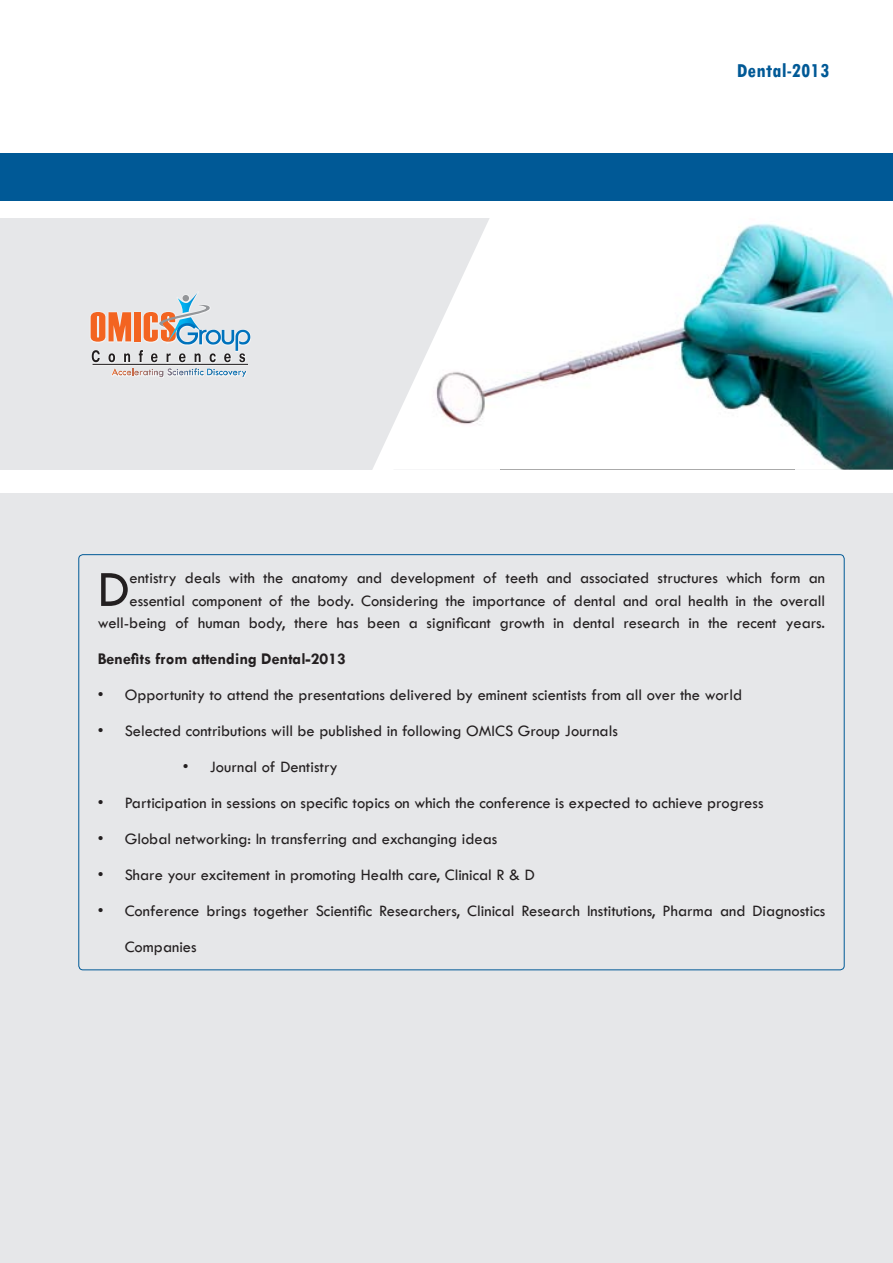
<style>
.page{position:relative;width:893px;height:1263px;background:#fff}
.page>*{position:absolute;margin:0;border:0;box-sizing:border-box;transform-origin:0 0}
.t1{font:52.65px "Tw Cen";color:#231f20}
.t2{font:700 condensed 21px "Tw Cen";letter-spacing:.01em;color:#005996}
.t3{font:16.5px/22.5px "Tw Cen";color:#231f20;text-align:right}
.t4{font:700 16.5px "Tw Cen";color:#231f20}
</style>
<div class="page">
<div style="left:0;top:153px;width:893px;height:47px;background:#005996"></div>
<div style="left:0;top:494px;width:893px;height:769px;background:#e6e7e9"></div>
<div style="left:0;top:218px;width:893px;height:252px;background:#e6e7e9"></div>
<img style="left:512px;top:218px;width:381px;height:252px">
<svg style="left:372px;top:218px;width:140px;height:252px"></svg>
<div style="left:88px;top:289px;width:163px;height:88px;background:#fff;opacity:.75"></div>
<svg style="left:91px;top:312px;width:40px;height:30px"></svg>
<div style="left:134px;top:312px;width:7px;height:29px;background:#f36421"></div>
<hr style="left:93px;top:364px;width:155px;height:1px;background:#231f20">
<svg style="left:92px;top:350px;width:8px;height:12px"></svg>
<svg style="left:109px;top:353px;width:6px;height:9px"></svg>
<svg style="left:124px;top:353px;width:6px;height:9px"></svg>
<svg style="left:139px;top:292px;width:111px;height:70px"></svg>
<svg style="left:112px;top:368px;width:134px;height:9px"></svg>
<p class="t2" style="left:737px;top:58px;width:94px">Dental-2013</p>
<p class="t3" style="left:98px;top:567px;width:729px">entistry deals with the anatomy and development of teeth and associated structures which form an essential component of the body. Considering the importance of dental and oral health in the overall well-being of human body, there has been a significant growth in dental research in the recent years.</p>
<p class="t4" style="left:98px;top:649px;width:250px">Benefits from attending Dental-2013</p>
<p class="t3" style="left:98px;top:684px;width:646px">• Opportunity to attend the presentations delivered by eminent scientists from all over the world</p>
<p class="t3" style="left:98px;top:720px;width:522px">• Selected contributions will be published in following OMICS Group Journals</p>
<p class="t3" style="left:183px;top:756px;width:157px">• Journal of Dentistry</p>
<p class="t3" style="left:98px;top:792px;width:667px">• Participation in sessions on specific topics on which the conference is expected to achieve progress</p>
<p class="t3" style="left:98px;top:828px;width:401px">• Global networking: In transferring and exchanging ideas</p>
<p class="t3" style="left:98px;top:864px;width:439px">• Share your excitement in promoting Health care, Clinical R &amp; D</p>
<p class="t3" style="left:125px;top:893px;width:702px;line-height:36px;text-align:left;text-indent:-27px">• Conference brings together Scientific Researchers, Clinical Research Institutions, Pharma and Diagnostics<br>Companies</p>
<p class="t1" style="left:98px;top:558px;width:33px">D</p>
</div>
